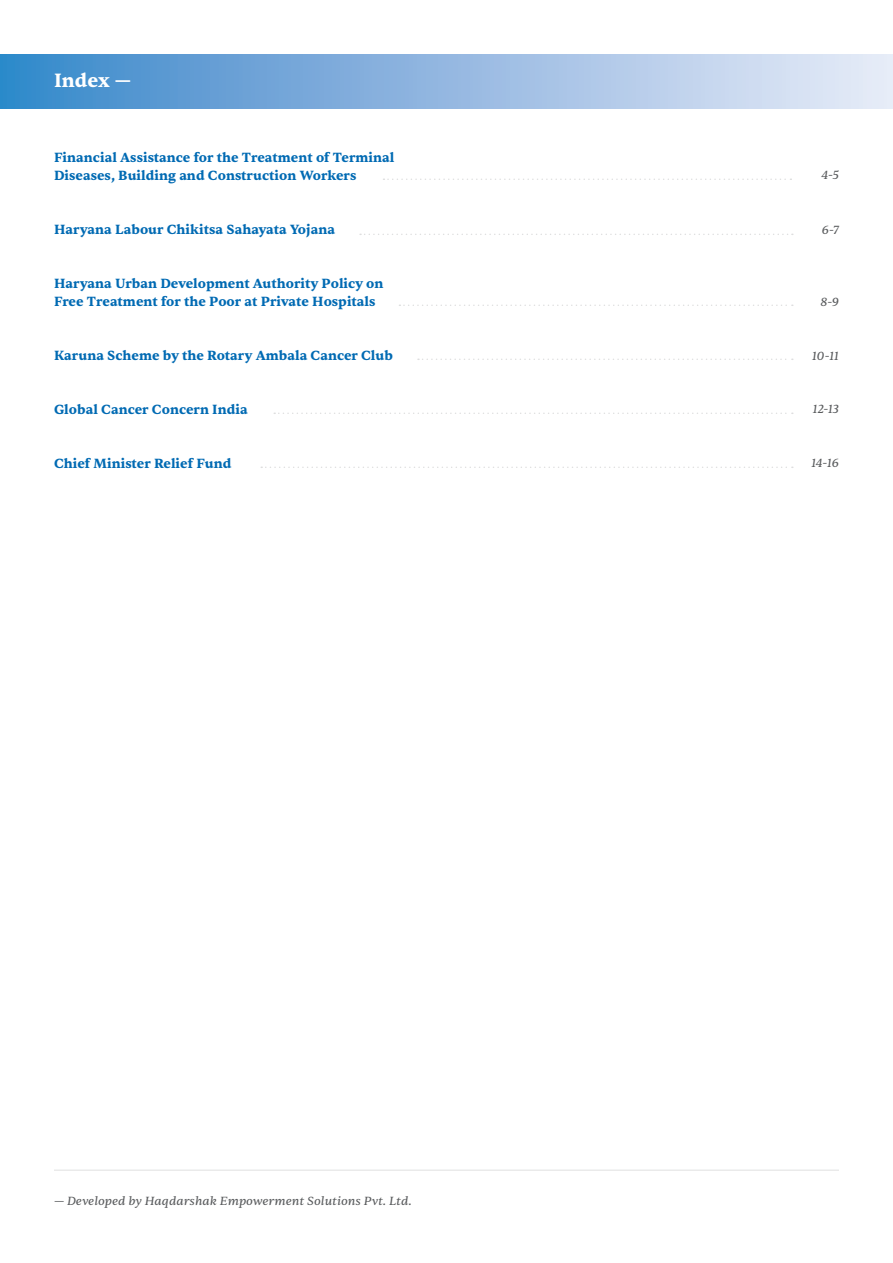
<style>
.page{position:relative;width:893px;height:1263px;background:#fff}
.page>*{position:absolute;margin:0;border:0;box-sizing:border-box;transform-origin:0 0}
.t1{font:700 19.5px "Sentient";color:#fff}
.t2{font:700 13.5px/18px "Sentient";color:#006ab3}
.t3{font:italic 12px "Sentient";color:#595b5d}
</style>
<div class="page">
<hr style="left:54px;top:1170px;width:785px;height:1px;background:#595b5d">
<img style="left:0;top:55px;width:893px;height:53px">
<svg style="left:383px;top:179px;width:408px;height:1px"></svg>
<svg style="left:360px;top:234px;width:433px;height:1px"></svg>
<svg style="left:399px;top:305px;width:394px;height:1px"></svg>
<svg style="left:418px;top:359px;width:375px;height:1px"></svg>
<svg style="left:274px;top:413px;width:519px;height:1px"></svg>
<svg style="left:261px;top:467px;width:532px;height:1px"></svg>
<h1 class="t1" style="left:54px;top:68px;width:79px">Index —</h1>
<p class="t2" style="left:54px;top:149px;width:342px">Financial Assistance for the Treatment of Terminal<br>Diseases, Building and Construction Workers</p>
<p class="t2" style="left:54px;top:221px;width:282px">Haryana Labour Chikitsa Sahayata Yojana</p>
<p class="t2" style="left:54px;top:275px;width:331px">Haryana Urban Development Authority Policy on<br>Free Treatment for the Poor at Private Hospitals</p>
<p class="t2" style="left:54px;top:347px;width:340px">Karuna Scheme by the Rotary Ambala Cancer Club</p>
<p class="t2" style="left:54px;top:401px;width:195px">Global Cancer Concern India</p>
<p class="t2" style="left:54px;top:455px;width:179px">Chief Minister Relief Fund</p>
<p class="t3" style="left:54px;top:1193px;width:359px">— Developed by Haqdarshak Empowerment Solutions Pvt. Ltd.</p>
<p class="t3" style="left:821px;top:168px;width:19px">4-5</p>
<p class="t3" style="left:822px;top:222px;width:19px">6-7</p>
<p class="t3" style="left:821px;top:295px;width:20px">8-9</p>
<p class="t3" style="left:812px;top:349px;width:28px">10-11</p>
<p class="t3" style="left:813px;top:402px;width:28px">12-13</p>
<p class="t3" style="left:811px;top:456px;width:29px">14-16</p>
</div>
